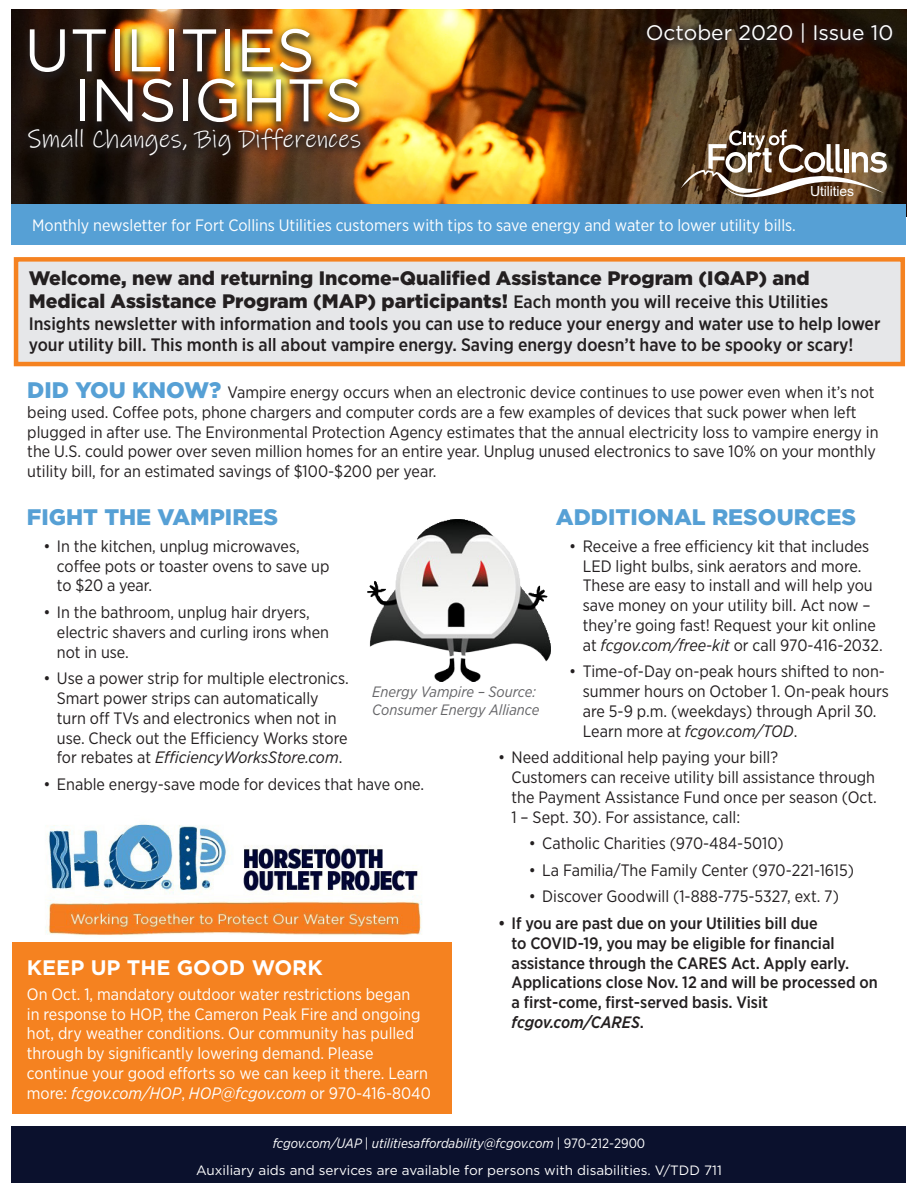
<style>
.page{position:relative;width:918px;height:1188px;background:#fff}
.page>*{position:absolute;margin:0;border:0;box-sizing:border-box;transform-origin:0 0}
.t1{font:60px "Gotham";color:#fff}
.t2{font:25.5px "Ink Free";color:#fff}
.t3{font:900 22.5px "Gotham";color:#56a0d5}
.t4{font:21px "Gotham";color:#fff}
.t5{font:700 21px "Gotham";color:#fff}
.t6{font:900 19.5px/23.4px "Gotham";color:#231f20}
.t7{font:500 18px/21.6px "Gotham Narrow";color:#231f20}
.t8{font:16.5px/19.8px "Gotham Narrow";color:#231f20}
.t9{font:16.5px/19.8px "Gotham Narrow";color:#fff}
.t10{font:500 16.5px/19.8px "Gotham Narrow";color:#231f20}
.t11{font:italic 15px/18px "Gotham Narrow";color:#656568}
.t12{font:13.95px "Arial";letter-spacing:-.01em;color:#fff}
.t13{font:13.5px "Gotham";color:#fff}
.t14{font:italic 13.5px "Gotham Narrow";color:#fff}
.s1{font-family:"Gotham Narrow";font-weight:500;font-size:18px}
.s2{font-family:"Gotham";font-weight:900;font-size:22.5px;color:#56a0d5}
.s3{font-style:italic}
.s4{font-style:normal}
</style>
<div class="page">
<img style="left:12px;top:9px;width:894px;height:195px">
<img style="left:22px;top:25px;width:298px;height:60px">
<img style="left:72px;top:75px;width:296px;height:47px">
<svg style="left:20px;top:122px;width:349px;height:44px;background:#3e2616"></svg>
<svg style="left:639px;top:17px;width:262px;height:36px;background:#291a10"></svg>
<svg style="left:681px;top:130px;width:206px;height:71px"></svg>
<div style="left:12px;top:204px;width:894px;height:41px;background:#56a0d5"></div>
<div style="left:12px;top:1127px;width:894px;height:56px;background:#0b112d"></div>
<div style="left:16px;top:259px;width:887px;height:105px;background:#e6e7e9"></div>
<div style="left:14px;top:257px;width:891px;height:109px;border:4px solid #f58220"></div>
<img style="left:45px;top:824px;width:377px;height:112px">
<div style="left:12px;top:943px;width:439px;height:171px;background:#f58220"></div>
<img style="left:368px;top:519px;width:182px;height:162px">
<p class="t1" style="left:25px;top:12px;width:292px">UTILITIES</p>
<p class="t1" style="left:74px;top:62px;width:291px">INSIGHTS</p>
<p class="t2" style="left:27px;top:124px;width:335px">Small Changes, Big Differences</p>
<p class="t4" style="left:646px;top:19px;width:249px">October 2020 | Issue 10</p>
<p class="t12" style="left:810px;top:182px;width:45px">Utilities</p>
<p class="t9" style="left:32px;top:215px;width:765px">Monthly newsletter for Fort Collins Utilities customers with tips to save energy and water to lower utility bills.</p>
<p class="t6" style="left:29px;top:266px;width:801px">Welcome, new and returning Income-Qualified Assistance Program (IQAP) and<br>Medical Assistance Program (MAP) participants! <span class="s1">Each month you will receive this Utilities</span></p>
<p class="t7" style="left:29px;top:312px;width:853px">Insights newsletter with information and tools you can use to reduce your energy and water use to help lower your utility bill. This month is all about vampire energy. Saving energy doesn’t have to be spooky or scary!</p>
<p class="t8" style="left:27px;top:382px;width:853px"><span class="s2">DID YOU KNOW?</span> Vampire energy occurs when an electronic device continues to use power even when it’s not being used. Coffee pots, phone chargers and computer cords are a few examples of devices that suck power when left plugged in after use. The Environmental Protection Agency estimates that the annual electricity loss to vampire energy in the U.S. could power over seven million homes for an entire year. Unplug unused electronics to save 10% on your monthly utility bill, for an estimated savings of $100-$200 per year.</p>
<p class="t3" style="left:27px;top:502px;width:253px">FIGHT THE VAMPIRES</p>
<p class="t8" style="left:57px;top:536px;width:274px;text-indent:-13px">• In the kitchen, unplug microwaves, coffee pots or toaster ovens to save up to $20 a year.</p>
<p class="t8" style="left:57px;top:602px;width:274px;text-indent:-13px">• In the bathroom, unplug hair dryers, electric shavers and curling irons when not in use.</p>
<p class="t8" style="left:57px;top:668px;width:293px;text-indent:-13px">• Use a power strip for multiple electronics.<br>Smart power strips can automatically turn off TVs and electronics when not in use. Check out the Efficiency Works store for rebates at <span class="s3">EfficiencyWorksStore.com</span>.</p>
<p class="t8" style="left:43px;top:774px;width:382px">• Enable energy-save mode for devices that have one.</p>
<p class="t3" style="left:556px;top:502px;width:302px">ADDITIONAL RESOURCES</p>
<p class="t8" style="left:583px;top:536px;width:301px;text-indent:-14px">• Receive a free efficiency kit that includes LED light bulbs, sink aerators and more.<br>These are easy to install and will help you save money on your utility bill. Act now – they’re going fast! Request your kit online at <span class="s3">fcgov.com/free-kit</span> or call 970-416-2032.</p>
<p class="t8" style="left:583px;top:661px;width:308px;text-indent:-14px">• Time-of-Day on-peak hours shifted to non&shy;summer hours on October 1. On-peak hours are 5-9 p.m. (weekdays) through April 30.<br>Learn more at <span class="s3">fcgov.com/TOD</span>.</p>
<p class="t8" style="left:512px;top:747px;width:367px;text-indent:-14px">• Need additional help paying your bill?<br>Customers can receive utility bill assistance through the Payment Assistance Fund once per season (Oct.<br>1 – Sept. 30). For assistance, call:</p>
<p class="t8" style="left:529px;top:833px;width:257px">• Catholic Charities (970-484-5010)</p>
<p class="t8" style="left:529px;top:860px;width:327px">• La Familia/The Family Center (970-221-1615)</p>
<p class="t8" style="left:529px;top:886px;width:312px">• Discover Goodwill (1-888-775-5327, ext. 7)</p>
<p class="t10" style="left:512px;top:913px;width:368px;text-indent:-14px">• If you are past due on your Utilities bill due<br>to COVID-19, you may be eligible for financial assistance through the CARES Act. Apply early.<br>Applications close Nov. 12 and will be processed on a first-come, first-served basis. Visit <span class="s3">fcgov.com/CARES</span>.</p>
<p class="t11" style="left:372px;top:683px;width:169px">Energy Vampire – Source:<br>Consumer Energy Alliance</p>
<p class="t5" style="left:27px;top:953px;width:297px">KEEP UP THE GOOD WORK</p>
<p class="t9" style="left:27px;top:984px;width:406px">On Oct. 1, mandatory outdoor water restrictions began<br>in response to HOP, the Cameron Peak Fire and ongoing hot, dry weather conditions. Our community has pulled through by significantly lowering demand. Please continue your good efforts so we can keep it there. Learn more: <span class="s3">fcgov.com/HOP</span>, <span class="s3">HOP@fcgov.com</span> or 970-416-8040</p>
<p class="t14" style="left:273px;top:1135px;width:374px">fcgov.com/UAP <span class="s4">|</span> utilitiesaffordability@fcgov.com <span class="s4">| 970-212-2900</span></p>
<p class="t13" style="left:196px;top:1161px;width:527px">Auxiliary aids and services are available for persons with disabilities. V/TDD 711</p>
</div>
